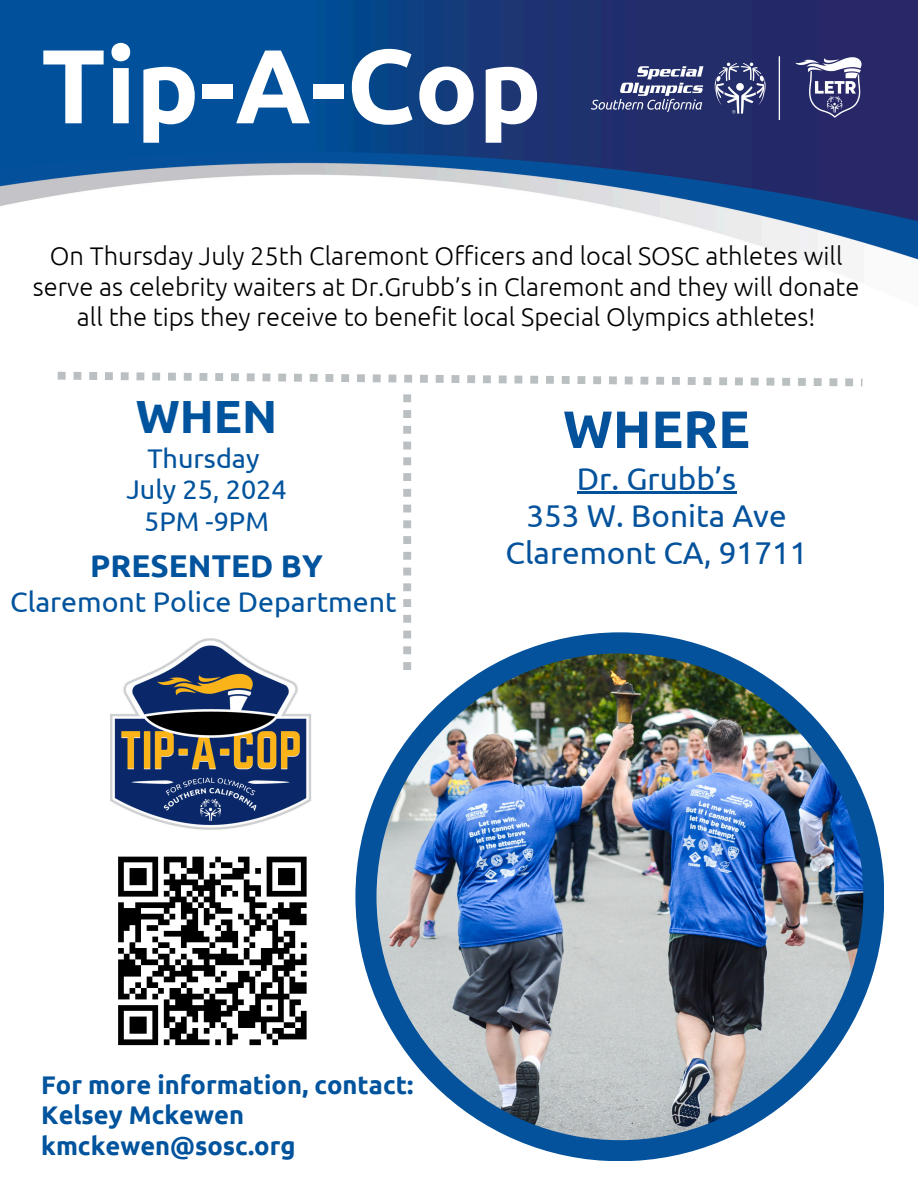
<style>
.page{position:relative;width:918px;height:1188px;background:#fff}
.page>*{position:absolute;margin:0;border:0;box-sizing:border-box;transform-origin:0 0}
.t1{font:700 105px "Ubuntu";color:#fff}
.t2{font:700 52.5px "Ubuntu";color:#04529c}
.t3{font:700 46.5px "Ubuntu";color:#00539d}
.t4{font:31.5px/37.2px "Ubuntu";color:#04529c;text-align:center}
.t5{font:700 31.5px "Ubuntu";color:#00539d}
.t6{font:28.5px "Ubuntu";color:#00539d}
.t7{font:27px "Ubuntu";color:#00539d}
.t8{font:300 25.5px/30.3px "Ubuntu";color:#000;text-align:center}
.t9{font:700 25.5px/30.3px "Ubuntu";color:#00539d}
</style>
<div class="page">
<img style="left:0;top:0;width:918px;height:1161px">
<svg style="left:403px;top:394px;width:8px;height:276px"></svg>
<div style="left:355px;top:632px;width:529px;height:529px;background:#04529c;border-radius:50%"></div>
<img style="left:377px;top:653px;width:486px;height:487px;border-radius:50%">
<img style="left:566px;top:40px;width:329px;height:93px">
<img style="left:107px;top:623px;width:209px;height:222px">
<svg style="left:58px;top:372px;width:804px;height:14px"></svg>
<hr style="left:577px;top:492px;width:159px;height:2px;background:#04529c">
<div style="left:107px;top:845px;width:211px;height:212px;background:#fff"></div>
<svg style="left:118px;top:856px;width:189px;height:190px"></svg>
<p class="t1" style="left:41px;top:25px;width:502px">Tip-A-Cop</p>
<p class="t8" style="left:33px;top:241px;width:828px">On Thursday July 25th Claremont Officers and local SOSC athletes will serve as celebrity waiters at Dr.Grubb’s in Claremont and they will donate all the tips they receive to benefit local Special Olympics athletes!</p>
<p class="t3" style="left:136px;top:390px;width:143px">WHEN</p>
<p class="t7" style="left:147px;top:443px;width:114px">Thursday</p>
<h2 class="t7" style="left:126px;top:474px;width:162px">July 25, 2024</h2>
<h2 class="t7" style="left:144px;top:506px;width:126px">5PM -9PM</h2>
<p class="t5" style="left:90px;top:548px;width:234px">PRESENTED BY</p>
<p class="t6" style="left:10px;top:585px;width:388px">Claremont Police Department</p>
<p class="t2" style="left:563px;top:399px;width:188px">WHERE</p>
<p class="t4" style="left:505px;top:459px;width:304px">Dr. Grubb’s<br>353 W. Bonita Ave<br>Claremont CA, 91711</p>
<p class="t9" style="left:41px;top:1069px;width:374px">For more information, contact:<br>Kelsey Mckewen kmckewen@sosc.org</p>
</div>
